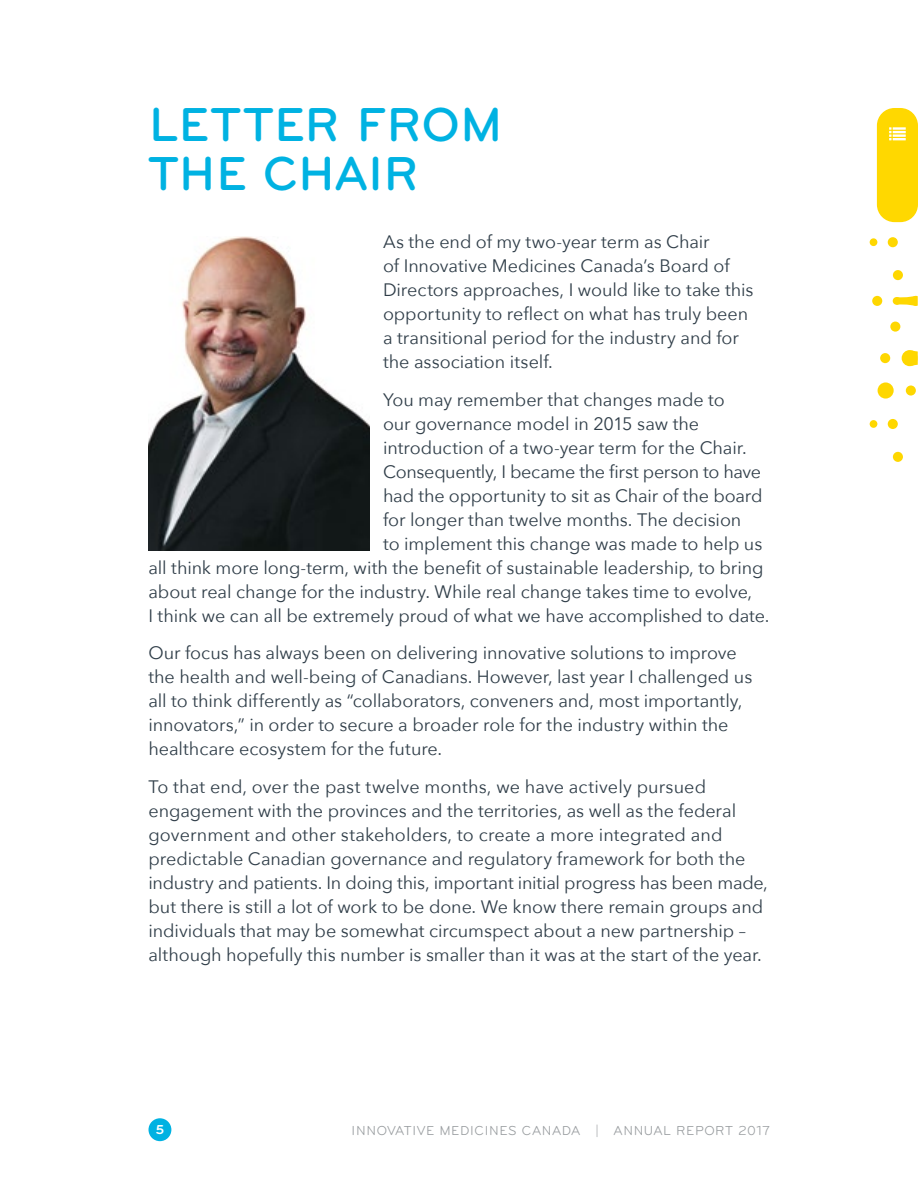
<style>
.page{position:relative;width:918px;height:1188px;background:#fff}
.page>*{position:absolute;margin:0;border:0;box-sizing:border-box;transform-origin:0 0}
.t1{font:500 49.5px/49.5px "Bryant";letter-spacing:-.005em;color:#00b2e2}
.t2{font:18px/24px "Avenir Next";letter-spacing:-.005em;color:#303e49}
.t3{font:13.5px "Bryant";letter-spacing:.035em;color:#989c9f}
.t4{font:700 13.5px "Bryant";color:#fff}
</style>
<div class="page">
<div style="left:149px;top:1118px;width:22px;height:23px;background:#00b2e2;border-radius:50%"></div>
<svg style="left:869px;top:237px;width:49px;height:225px"></svg>
<div style="left:877px;top:108px;width:41px;height:114px;background:#ffd800;border-radius:18px"></div>
<svg style="left:889px;top:127px;width:17px;height:13px"></svg>
<img style="left:148px;top:236px;width:222px;height:314px">
<h1 class="t1" style="left:148px;top:100px;width:356px">LETTER FROM<br>THE CHAIR</h1>
<p class="t2" style="left:383px;top:229px;width:372px">As the end of my two-year term as Chair<br>of Innovative Medicines Canada’s Board of Directors approaches, I would like to take this opportunity to reflect on what has truly been a transitional period for the industry and for the association itself.</p>
<p class="t2" style="left:383px;top:387px;width:343px">You may remember that changes made to</p>
<p class="t2" style="left:383px;top:411px;width:318px">our governance model in 2015 saw the</p>
<p class="t2" style="left:383px;top:435px;width:365px">introduction of a two-year term for the Chair.</p>
<p class="t2" style="left:383px;top:459px;width:380px">Consequently, I became the first person to have</p>
<p class="t2" style="left:383px;top:483px;width:381px">had the opportunity to sit as Chair of the board</p>
<p class="t2" style="left:383px;top:507px;width:360px">for longer than twelve months. The decision</p>
<p class="t2" style="left:383px;top:531px;width:381px">to implement this change was made to help us</p>
<p class="t2" style="left:148px;top:555px;width:617px">all think more long-term, with the benefit of sustainable leadership, to bring</p>
<p class="t2" style="left:148px;top:579px;width:605px">about real change for the industry. While real change takes time to evolve,</p>
<p class="t2" style="left:148px;top:603px;width:623px">I think we can all be extremely proud of what we have accomplished to date.</p>
<p class="t2" style="left:148px;top:640px;width:605px">Our focus has always been on delivering innovative solutions to improve the health and well-being of Canadians. However, last year I challenged us all to think differently as “collaborators, conveners and, most importantly, innovators,” in order to secure a broader role for the industry within the healthcare ecosystem for the future.</p>
<p class="t2" style="left:148px;top:774px;width:621px">To that end, over the past twelve months, we have actively pursued engagement with the provinces and the territories, as well as the federal government and other stakeholders, to create a more integrated and predictable Canadian governance and regulatory framework for both the industry and patients. In doing this, important initial progress has been made, but there is still a lot of work to be done. We know there remain groups and individuals that may be somewhat circumspect about a new partnership – although hopefully this number is smaller than it was at the start of the year.</p>
<p class="t4" style="left:156px;top:1122px;width:10px">5</p>
<p class="t3" style="left:352px;top:1123px;width:420px">INNOVATIVE MEDICINES CANADA | ANNUAL REPORT 2017</p>
</div>
